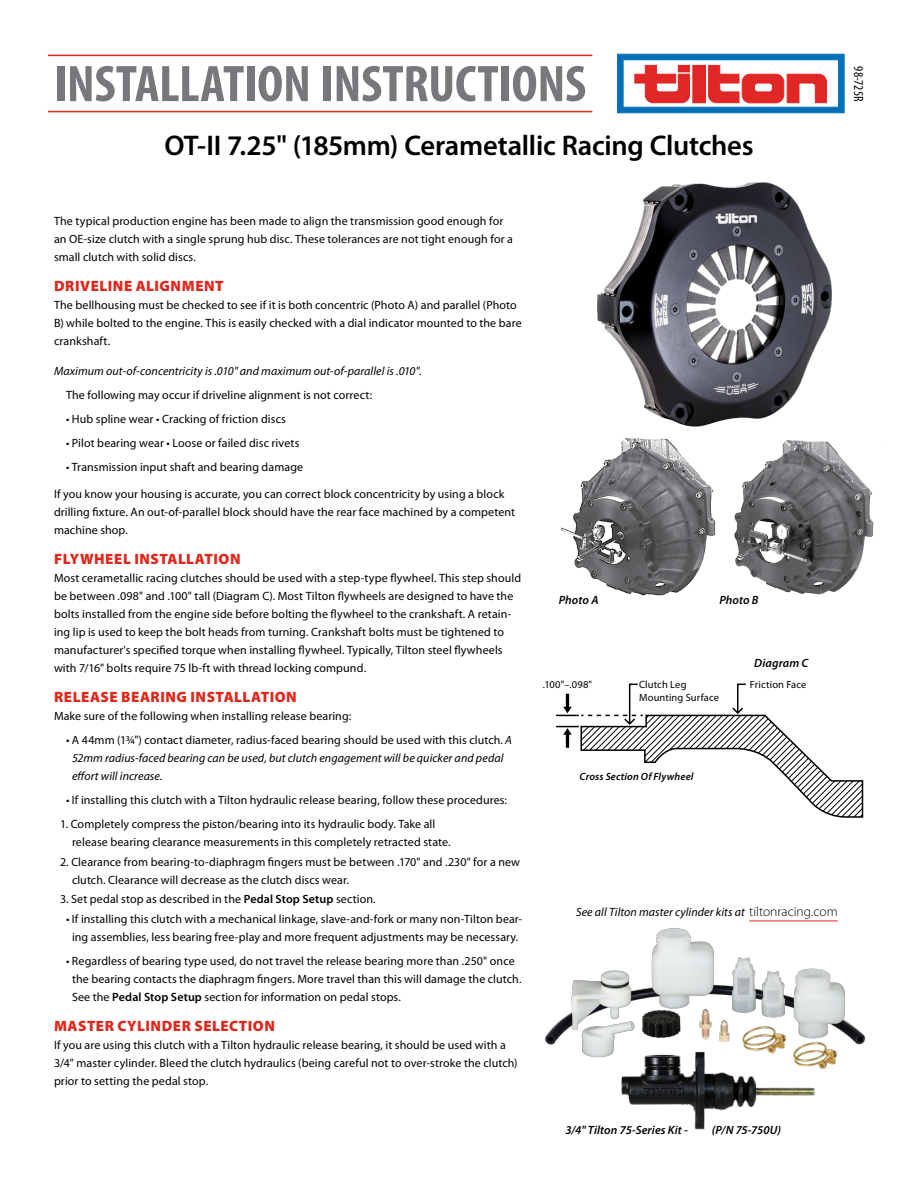
<style>
.page{position:relative;width:918px;height:1188px;background:#fff}
.page>*{position:absolute;margin:0;border:0;box-sizing:border-box;transform-origin:0 0}
.t1{font:700 condensed 51.9px "Myriad Pro";letter-spacing:-.005em;color:#77787b;scale:1.04 1}
.t2{font:600 28.5px "Myriad Pro";letter-spacing:-.01em;color:#000}
.t3{font:900 15px "Myriad Pro";letter-spacing:.035em;color:#df271c}
.t4{font:condensed 13.5px "Myriad Pro";color:#000}
.t5{font:12px/18px "Myriad Pro";letter-spacing:.005em;color:#000}
.t6{font:italic 12px/18px "Myriad Pro";letter-spacing:.005em;color:#000}
.t7{font:italic 600 12px "Myriad Pro";letter-spacing:.01em;color:#000}
.t8{font:10.5px/12.6px "Myriad Pro";letter-spacing:.01em;color:#000}
.t9{font:italic 600 10.5px "Myriad Pro";letter-spacing:.015em;color:#000}
.s1{font-style:normal}
.s2{font-weight:600}
.s3{font-weight:300;font-style:normal;font-size:13.5px}
</style>
<div class="page">
<img style="left:734px;top:440px;width:147px;height:155px">
<img style="left:560px;top:438px;width:156px;height:158px">
<img style="left:545px;top:920px;width:321px;height:210px">
<hr style="left:749px;top:921px;width:89px;height:1px;background:#df271c">
<svg style="left:556px;top:683px;width:308px;height:135px"></svg>
<svg style="left:617px;top:54px;width:228px;height:59px"></svg>
<hr style="left:48px;top:55px;width:544px;height:1px;background:#df271c">
<hr style="left:48px;top:111px;width:544px;height:1px;background:#df271c">
<img style="left:598px;top:182px;width:234px;height:245px">
<h1 class="t1" style="left:54px;top:51px;width:513px">INSTALLATION INSTRUCTIONS</h1>
<p class="t4" style="left:867px;top:66px;width:37px;rotate:90deg">98-725R</p>
<h2 class="t2" style="left:164px;top:127px;width:591px">OT-II 7.25" (185mm) Cerametallic Racing Clutches</h2>
<p class="t5" style="left:54px;top:212px;width:461px">The typical production engine has been made to align the transmission good enough for an OE-size clutch with a single sprung hub disc. These tolerances are not tight enough for a small clutch with solid discs.</p>
<p class="t3" style="left:54px;top:276px;width:171px">DRIVELINE ALIGNMENT</p>
<p class="t5" style="left:54px;top:296px;width:469px">The bellhousing must be checked to see if it is both concentric (Photo A) and parallel (Photo<br>B) while bolted to the engine. This is easily checked with a dial indicator mounted to the bare crankshaft.</p>
<p class="t6" style="left:54px;top:362px;width:370px">Maximum out-of-concentricity is .010" and maximum out-of-parallel is .010".</p>
<p class="t5" style="left:66px;top:386px;width:308px">The following may occur if driveline alignment is not correct:</p>
<p class="t5" style="left:66px;top:410px;width:222px">• Hub spline wear • Cracking of friction discs</p>
<p class="t5" style="left:66px;top:434px;width:235px">• Pilot bearing wear • Loose or failed disc rivets</p>
<p class="t5" style="left:66px;top:458px;width:239px">• Transmission input shaft and bearing damage</p>
<p class="t5" style="left:54px;top:485px;width:463px">If you know your housing is accurate, you can correct block concentricity by using a block drilling fixture. An out-of-parallel block should have the rear face machined by a competent machine shop.</p>
<p class="t3" style="left:54px;top:549px;width:188px">FLYWHEEL INSTALLATION</p>
<p class="t5" style="left:54px;top:569px;width:469px">Most cerametallic racing clutches should be used with a step-type flywheel. This step should be between .098" and .100" tall (Diagram C). Most Tilton flywheels are designed to have the bolts installed from the engine side before bolting the flywheel to the crankshaft. A retain&shy;ing lip is used to keep the bolt heads from turning. Crankshaft bolts must be tightened to manufacturer's specified torque when installing flywheel. Typically, Tilton steel flywheels with 7/16" bolts require 75 lb-ft with thread locking compund.</p>
<p class="t3" style="left:54px;top:687px;width:244px">RELEASE BEARING INSTALLATION</p>
<p class="t5" style="left:54px;top:707px;width:299px">Make sure of the following when installing release bearing:</p>
<p class="t6" style="left:72px;top:731px;width:442px;text-indent:-6px"><span class="s1">• A 44mm (13/4") contact diameter, radius-faced bearing should be used with this clutch.</span> A<br>52mm radius-faced bearing can be used, but clutch engagement will be quicker and pedal effort will increase.</p>
<p class="t5" style="left:66px;top:791px;width:443px">• If installing this clutch with a Tilton hydraulic release bearing, follow these procedures:</p>
<p class="t5" style="left:72px;top:815px;width:380px;text-indent:-12px">1. Completely compress the piston/bearing into its hydraulic body. Take all release bearing clearance measurements in this completely retracted state.</p>
<p class="t5" style="left:72px;top:852px;width:450px;text-indent:-12px">2. Clearance from bearing-to-diaphragm fingers must be between .170" and .230" for a new clutch. Clearance will decrease as the clutch discs wear.</p>
<p class="t5" style="left:60px;top:890px;width:317px">3. Set pedal stop as described in the <span class="s2">Pedal Stop Setup</span> section.</p>
<p class="t5" style="left:66px;top:909px;width:458px;text-align:center">• If installing this clutch with a mechanical linkage, slave-and-fork or many non-Tilton bear&shy;ing assemblies, less bearing free-play and more frequent adjustments may be necessary.</p>
<p class="t5" style="left:72px;top:951px;width:451px;text-indent:-6px">• Regardless of bearing type used, do not travel the release bearing more than .250" once the bearing contacts the diaphragm fingers. More travel than this will damage the clutch.<br>See the <span class="s2">Pedal Stop Setup</span> section for information on pedal stops.</p>
<p class="t3" style="left:54px;top:1015px;width:222px">MASTER CYLINDER SELECTION</p>
<p class="t5" style="left:54px;top:1035px;width:465px">If you are using this clutch with a Tilton hydraulic release bearing, it should be used with a<br>3/4" master cylinder. Bleed the clutch hydraulics (being careful not to over-stroke the clutch) prior to setting the pedal stop.</p>
<p class="t7" style="left:559px;top:592px;width:41px">Photo A</p>
<p class="t7" style="left:719px;top:592px;width:41px">Photo B</p>
<p class="t7" style="left:754px;top:655px;width:56px">Diagram C</p>
<p class="t8" style="left:543px;top:678px;width:51px">.100"–.098"</p>
<p class="t8" style="left:639px;top:678px;width:81px">Clutch Leg<br>Mounting Surface</p>
<p class="t8" style="left:750px;top:678px;width:58px">Friction Face</p>
<p class="t9" style="left:580px;top:770px;width:115px">Cross Section Of Flywheel</p>
<p class="t6" style="left:576px;top:903px;width:263px">See all Tilton master cylinder kits at <span class="s3">tiltonracing.com</span></p>
<p class="t7" style="left:565px;top:1122px;width:124px">3/4" Tilton 75-Series Kit -</p>
<p class="t7" style="left:712px;top:1122px;width:71px">(P/N 75-750U)</p>
</div>
